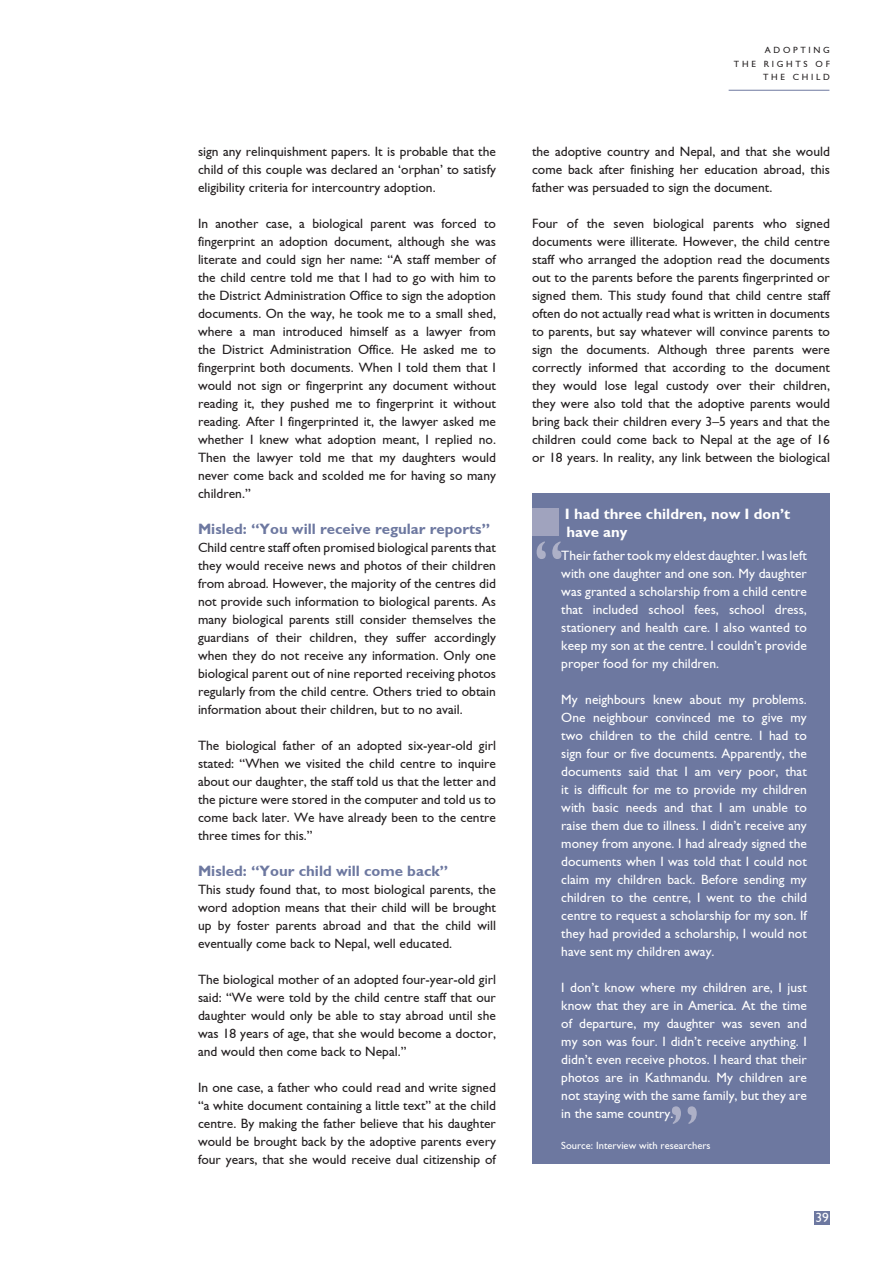
<style>
.page{position:relative;width:893px;height:1263px;background:#fff}
.page>*{position:absolute;margin:0;border:0;box-sizing:border-box;transform-origin:0 0}
.t1{font:72px "Gill Sans";color:#adb0c7}
.t2{font:700 15px "Gill Sans";color:#6d78a0}
.t3{font:700 15px/18px "Gill Sans";color:#fff}
.t4{font:13.5px/18px "Gill Sans";color:#231f20;text-align:justify}
.t5{font:13.5px/18px "Gill Sans";color:#fff;text-align:justify}
.t6{font:10.5px "Gill Sans";color:#fff}
.t7{font:9px/13.5px "Gill Sans";letter-spacing:.3em;color:#231f20;text-align:right}
</style>
<div class="page">
<div style="left:814px;top:1210px;width:16px;height:14px;background:#6d78a0"></div>
<hr style="left:729px;top:90px;width:100px;height:1px;background:#6d78a0">
<div style="left:531px;top:493px;width:298px;height:671px;background:#6d78a0"></div>
<div style="left:532px;top:508px;width:27px;height:27px;background:#a0a3be"></div>
<p class="t4" style="left:198px;top:143px;width:299px">sign any relinquishment papers. It is probable that the child of this couple was declared an ‘orphan’ to satisfy eligibility criteria for intercountry adoption.</p>
<p class="t4" style="left:198px;top:215px;width:299px">In another case, a biological parent was forced to fingerprint an adoption document, although she was literate and could sign her name: “A staff member of the child centre told me that I had to go with him to the District Administration Office to sign the adoption documents. On the way, he took me to a small shed, where a man introduced himself as a lawyer from the District Administration Office. He asked me to fingerprint both documents. When I told them that I would not sign or fingerprint any document without reading it, they pushed me to fingerprint it without reading. After I fingerprinted it, the lawyer asked me whether I knew what adoption meant, I replied no.<br>Then the lawyer told me that my daughters would never come back and scolded me for having so many children.”</p>
<p class="t2" style="left:198px;top:520px;width:294px">Misled: “You will receive regular reports”</p>
<p class="t4" style="left:198px;top:539px;width:299px">Child centre staff often promised biological parents that they would receive news and photos of their children from abroad. However, the majority of the centres did not provide such information to biological parents. As many biological parents still consider themselves the guardians of their children, they suffer accordingly when they do not receive any information. Only one biological parent out of nine reported receiving photos regularly from the child centre. Others tried to obtain information about their children, but to no avail.</p>
<p class="t4" style="left:198px;top:737px;width:299px">The biological father of an adopted six-year-old girl stated: “When we visited the child centre to inquire about our daughter, the staff told us that the letter and the picture were stored in the computer and told us to come back later. We have already been to the centre three times for this.”</p>
<p class="t2" style="left:198px;top:862px;width:252px">Misled: “Your child will come back”</p>
<p class="t4" style="left:198px;top:881px;width:299px">This study found that, to most biological parents, the word adoption means that their child will be brought up by foster parents abroad and that the child will eventually come back to Nepal, well educated.</p>
<p class="t4" style="left:198px;top:971px;width:299px">The biological mother of an adopted four-year-old girl said: “We were told by the child centre staff that our daughter would only be able to stay abroad until she was 18 years of age, that she would become a doctor, and would then come back to Nepal.”</p>
<p class="t4" style="left:198px;top:1079px;width:299px">In one case, a father who could read and write signed “a white document containing a little text” at the child centre. By making the father believe that his daughter would be brought back by the adoptive parents every four years, that she would receive dual citizenship of</p>
<p class="t7" style="left:734px;top:43px;width:97px">ADOPTING<br>THE RIGHTS OF<br>THE CHILD</p>
<p class="t4" style="left:532px;top:143px;width:299px">the adoptive country and Nepal, and that she would come back after finishing her education abroad, this father was persuaded to sign the document.</p>
<p class="t4" style="left:532px;top:215px;width:299px">Four of the seven biological parents who signed documents were illiterate. However, the child centre staff who arranged the adoption read the documents out to the parents before the parents fingerprinted or signed them. This study found that child centre staff often do not actually read what is written in documents to parents, but say whatever will convince parents to sign the documents. Although three parents were correctly informed that according to the document they would lose legal custody over their children, they were also told that the adoptive parents would bring back their children every 3–5 years and that the children could come back to Nepal at the age of 16 or 18 years. In reality, any link between the biological</p>
<p class="t3" style="left:565px;top:505px;width:227px">I had three children, now I don’t have any</p>
<h1 class="t1" style="left:534px;top:525px;width:32px">“</h1>
<p class="t5" style="left:561px;top:546px;width:247px">Their father took my eldest daughter. I was left with one daughter and one son. My daughter was granted a scholarship from a child centre that included school fees, school dress, stationery and health care. I also wanted to keep my son at the centre. I couldn’t provide proper food for my children.</p>
<p class="t5" style="left:561px;top:690px;width:247px">My neighbours knew about my problems.<br>One neighbour convinced me to give my two children to the child centre. I had to sign four or five documents. Apparently, the documents said that I am very poor, that it is difficult for me to provide my children with basic needs and that I am unable to raise them due to illness. I didn’t receive any money from anyone. I had already signed the documents when I was told that I could not claim my children back. Before sending my children to the centre, I went to the child centre to request a scholarship for my son. If they had provided a scholarship, I would not have sent my children away.</p>
<p class="t5" style="left:561px;top:978px;width:247px">I don’t know where my children are, I just know that they are in America. At the time of departure, my daughter was seven and my son was four. I didn’t receive anything. I didn’t even receive photos. I heard that their photos are in Kathmandu. My children are not staying with the same family, but they are in the same country.</p>
<p class="t6" style="left:561px;top:1139px;width:151px">Source: Interview with researchers</p>
<h1 class="t1" style="left:669px;top:1090px;width:32px">”</h1>
<p class="t5" style="left:815px;top:1208px;width:15px">39</p>
</div>
